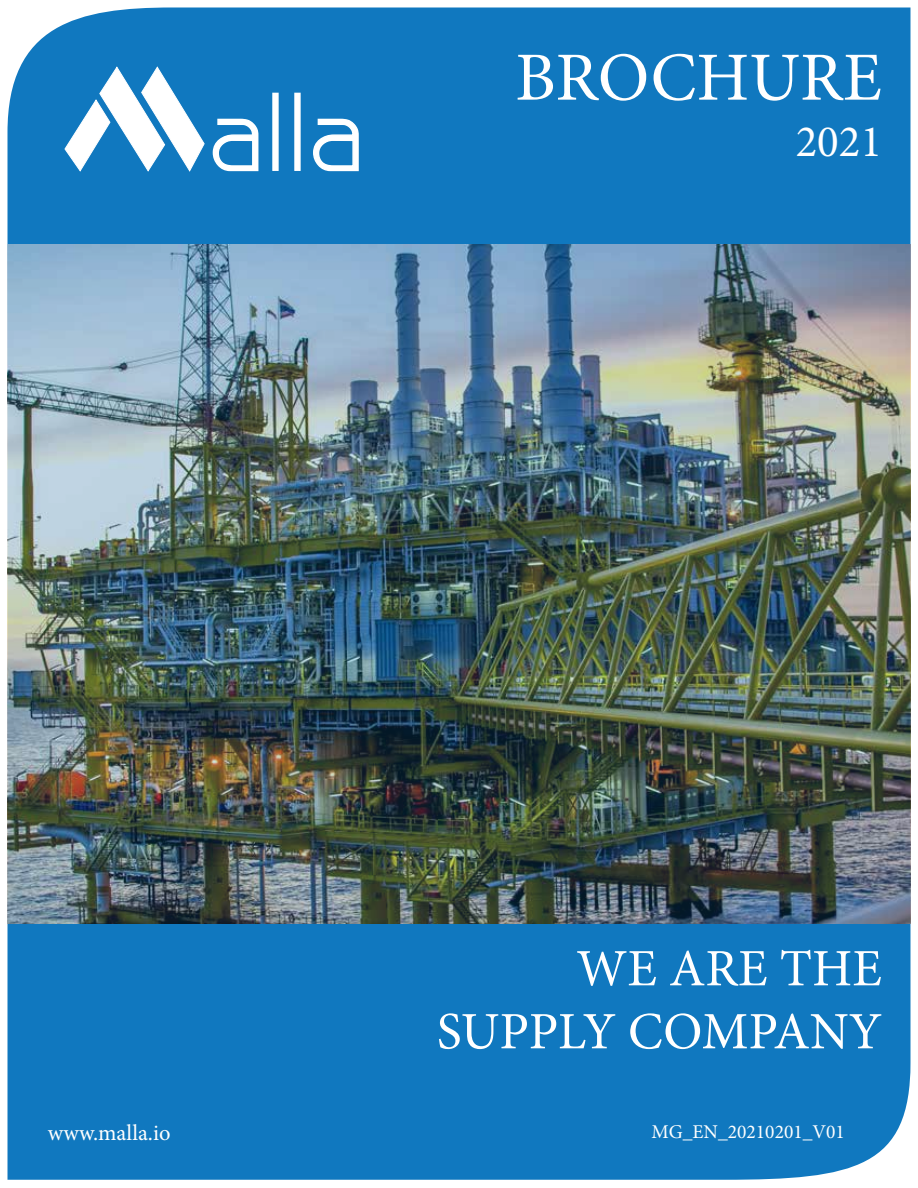
<style>
.page{position:relative;width:918px;height:1188px;background:#fff}
.page>*{position:absolute;margin:0;border:0;box-sizing:border-box;transform-origin:0 0}
.t1{font:69px "Minion Pro";color:#fff}
.t2{font:52.5px/63px "Minion Pro";color:#fff;text-align:right}
.t3{font:45px "Minion Pro";color:#fff}
.t4{font:22.5px "Minion Pro";letter-spacing:.005em;color:#fff}
.t5{font:19.5px "Minion Pro";color:#fff}
</style>
<div class="page">
<div style="left:8px;top:7px;width:902px;height:1173px;background:#1078bf"></div>
<svg style="left:65px;top:67px;width:139px;height:104px"></svg>
<svg style="left:212px;top:118px;width:47px;height:54px"></svg>
<svg style="left:272px;top:92px;width:7px;height:80px"></svg>
<svg style="left:294px;top:92px;width:7px;height:80px"></svg>
<svg style="left:312px;top:118px;width:47px;height:54px"></svg>
<img style="left:8px;top:244px;width:902px;height:680px">
<div style="left:459px;top:50px;width:423px;height:117px;background:#1078bf"></div>
<h1 class="t1" style="left:515px;top:31px;width:368px">BROCHURE</h1>
<p class="t3" style="left:796px;top:111px;width:88px">2021</p>
<p class="t4" style="left:48px;top:1118px;width:124px">www.malla.io</p>
<p class="t2" style="left:437px;top:937px;width:447px">WE ARE THE<br>SUPPLY COMPANY</p>
<p class="t5" style="left:652px;top:1119px;width:195px">MG_EN_20210201_V01</p>
</div>
